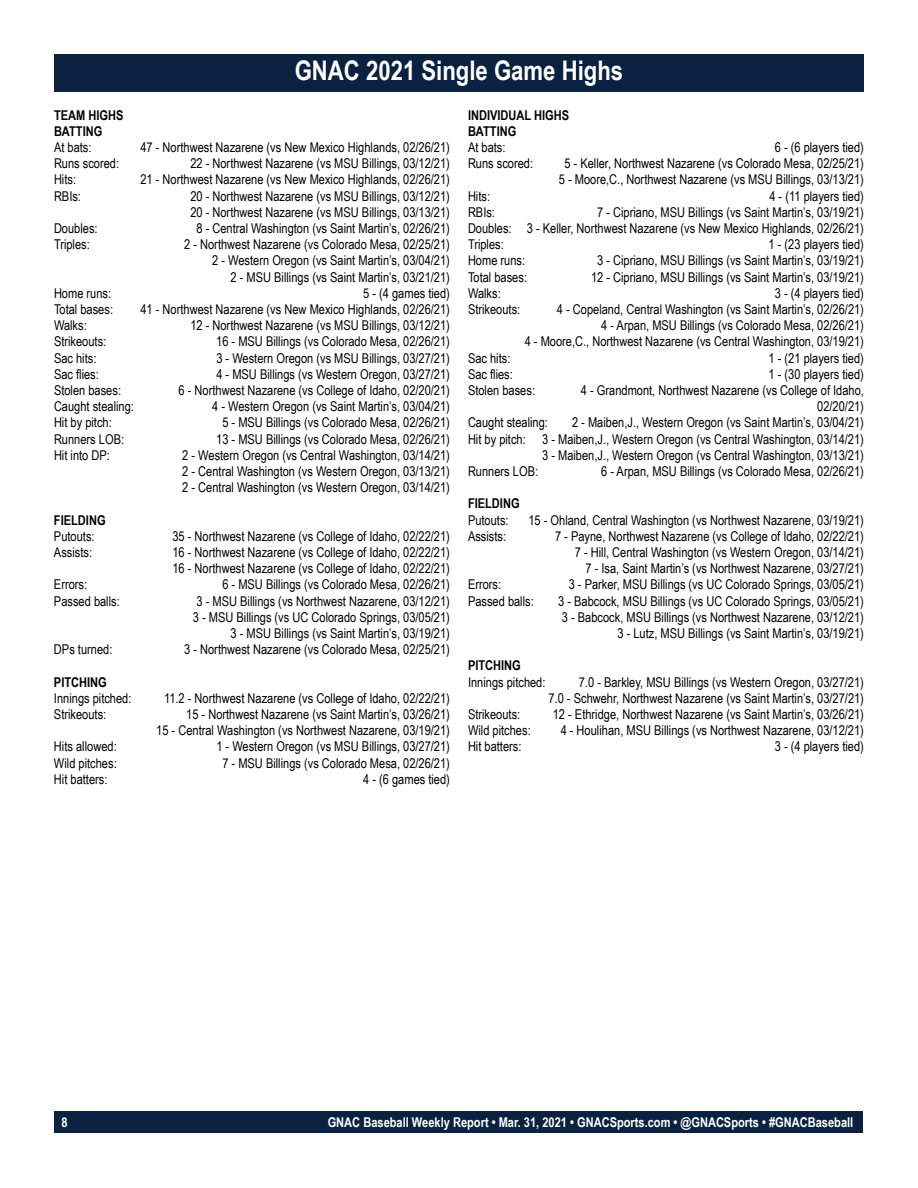
<style>
.page{position:relative;width:918px;height:1188px;background:#fff}
.page>*{position:absolute;margin:0;border:0;box-sizing:border-box;transform-origin:0 0}
.t1{font:700 27px "Arial Narrow";color:#fff}
.t2{font:13.5px/16.2px "Arial Narrow";color:#000;text-align:right}
.t3{font:700 13.5px "Arial Narrow";color:#fff}
.t4{font:700 13.5px/16.2px "Arial Narrow";color:#000}
</style>
<div class="page">
<div style="left:55px;top:1111px;width:808px;height:22px;background:#0a2240"></div>
<div style="left:54px;top:54px;width:810px;height:38px;background:#0a2240"></div>
<h1 class="t1" style="left:295px;top:50px;width:330px">GNAC 2021 Single Game Highs</h1>
<p class="t4" style="left:54px;top:106px;width:71px">TEAM HIGHS<br>BATTING</p>
<p class="t2" style="left:54px;top:139px;width:39px">At bats:</p>
<p class="t2" style="left:141px;top:139px;width:311px">47 - Northwest Nazarene (vs New Mexico Highlands, 02/26/21)</p>
<p class="t2" style="left:54px;top:155px;width:67px">Runs scored:</p>
<p class="t2" style="left:190px;top:155px;width:261px">22 - Northwest Nazarene (vs MSU Billings, 03/12/21)</p>
<p class="t2" style="left:54px;top:171px;width:24px">Hits:</p>
<p class="t2" style="left:141px;top:171px;width:311px">21 - Northwest Nazarene (vs New Mexico Highlands, 02/26/21)</p>
<p class="t2" style="left:54px;top:187px;width:29px">RBIs:</p>
<p class="t2" style="left:190px;top:187px;width:261px;text-align:left">20 - Northwest Nazarene (vs MSU Billings, 03/12/21)<br>20 - Northwest Nazarene (vs MSU Billings, 03/13/21)</p>
<p class="t2" style="left:54px;top:220px;width:45px">Doubles:</p>
<p class="t2" style="left:196px;top:220px;width:255px">8 - Central Washington (vs Saint Martin’s, 02/26/21)</p>
<p class="t2" style="left:54px;top:236px;width:37px">Triples:</p>
<p class="t2" style="left:184px;top:236px;width:267px">2 - Northwest Nazarene (vs Colorado Mesa, 02/25/21)<br>2 - Western Oregon (vs Saint Martin’s, 03/04/21)<br>2 - MSU Billings (vs Saint Martin’s, 03/21/21)</p>
<p class="t2" style="left:54px;top:284px;width:59px">Home runs:</p>
<p class="t2" style="left:363px;top:284px;width:88px">5 - (4 games tied)</p>
<p class="t2" style="left:54px;top:301px;width:61px">Total bases:</p>
<p class="t2" style="left:141px;top:301px;width:311px">41 - Northwest Nazarene (vs New Mexico Highlands, 02/26/21)</p>
<p class="t2" style="left:54px;top:317px;width:34px">Walks:</p>
<p class="t2" style="left:190px;top:317px;width:261px">12 - Northwest Nazarene (vs MSU Billings, 03/12/21)</p>
<p class="t2" style="left:54px;top:333px;width:54px">Strikeouts:</p>
<p class="t2" style="left:216px;top:333px;width:235px">16 - MSU Billings (vs Colorado Mesa, 02/26/21)</p>
<p class="t2" style="left:54px;top:349px;width:44px">Sac hits:</p>
<p class="t2" style="left:216px;top:349px;width:235px">3 - Western Oregon (vs MSU Billings, 03/27/21)</p>
<p class="t2" style="left:54px;top:365px;width:46px">Sac flies:</p>
<p class="t2" style="left:216px;top:365px;width:235px">4 - MSU Billings (vs Western Oregon, 03/27/21)</p>
<p class="t2" style="left:54px;top:382px;width:69px">Stolen bases:</p>
<p class="t2" style="left:179px;top:382px;width:273px">6 - Northwest Nazarene (vs College of Idaho, 02/20/21)</p>
<p class="t2" style="left:54px;top:398px;width:82px">Caught stealing:</p>
<p class="t2" style="left:212px;top:398px;width:239px">4 - Western Oregon (vs Saint Martin’s, 03/04/21)</p>
<p class="t2" style="left:54px;top:414px;width:59px">Hit by pitch:</p>
<p class="t2" style="left:222px;top:414px;width:229px">5 - MSU Billings (vs Colorado Mesa, 02/26/21)</p>
<p class="t2" style="left:54px;top:430px;width:72px">Runners LOB:</p>
<p class="t2" style="left:216px;top:430px;width:235px">13 - MSU Billings (vs Colorado Mesa, 02/26/21)</p>
<p class="t2" style="left:54px;top:446px;width:57px">Hit into DP:</p>
<p class="t2" style="left:182px;top:446px;width:269px;text-align:justify">2 - Western Oregon (vs Central Washington, 03/14/21)<br>2 - Central Washington (vs Western Oregon, 03/13/21)<br>2 - Central Washington (vs Western Oregon, 03/14/21)</p>
<p class="t4" style="left:54px;top:511px;width:53px">FIELDING</p>
<p class="t2" style="left:54px;top:527px;width:42px">Putouts:</p>
<p class="t2" style="left:172px;top:527px;width:279px">35 - Northwest Nazarene (vs College of Idaho, 02/22/21)</p>
<p class="t2" style="left:54px;top:544px;width:40px">Assists:</p>
<p class="t2" style="left:172px;top:544px;width:279px;text-align:left">16 - Northwest Nazarene (vs College of Idaho, 02/22/21)<br>16 - Northwest Nazarene (vs College of Idaho, 02/22/21)</p>
<p class="t2" style="left:54px;top:576px;width:35px">Errors:</p>
<p class="t2" style="left:222px;top:576px;width:229px">6 - MSU Billings (vs Colorado Mesa, 02/26/21)</p>
<p class="t2" style="left:54px;top:592px;width:67px">Passed balls:</p>
<p class="t2" style="left:193px;top:592px;width:259px">3 - MSU Billings (vs Northwest Nazarene, 03/12/21)<br>3 - MSU Billings (vs UC Colorado Springs, 03/05/21)<br>3 - MSU Billings (vs Saint Martin’s, 03/19/21)</p>
<p class="t2" style="left:54px;top:641px;width:60px">DPs turned:</p>
<p class="t2" style="left:184px;top:641px;width:267px">3 - Northwest Nazarene (vs Colorado Mesa, 02/25/21)</p>
<p class="t4" style="left:54px;top:673px;width:54px">PITCHING</p>
<p class="t2" style="left:54px;top:689px;width:79px">Innings pitched:</p>
<p class="t2" style="left:164px;top:689px;width:287px">11.2 - Northwest Nazarene (vs College of Idaho, 02/22/21)</p>
<p class="t2" style="left:54px;top:706px;width:54px">Strikeouts:</p>
<p class="t2" style="left:156px;top:706px;width:295px">15 - Northwest Nazarene (vs Saint Martin’s, 03/26/21)<br>15 - Central Washington (vs Northwest Nazarene, 03/19/21)</p>
<p class="t2" style="left:54px;top:738px;width:64px">Hits allowed:</p>
<p class="t2" style="left:216px;top:738px;width:235px">1 - Western Oregon (vs MSU Billings, 03/27/21)</p>
<p class="t2" style="left:54px;top:754px;width:64px">Wild pitches:</p>
<p class="t2" style="left:222px;top:754px;width:229px">7 - MSU Billings (vs Colorado Mesa, 02/26/21)</p>
<p class="t2" style="left:54px;top:770px;width:55px">Hit batters:</p>
<p class="t2" style="left:363px;top:770px;width:88px">4 - (6 games tied)</p>
<p class="t4" style="left:468px;top:106px;width:103px">INDIVIDUAL HIGHS<br>BATTING</p>
<p class="t2" style="left:468px;top:139px;width:39px">At bats:</p>
<p class="t2" style="left:775px;top:139px;width:91px">6 - (6 players tied)</p>
<p class="t2" style="left:468px;top:155px;width:67px">Runs scored:</p>
<p class="t2" style="left:559px;top:155px;width:307px;text-align:center">5 - Keller, Northwest Nazarene (vs Colorado Mesa, 02/25/21)<br>5 - Moore,C., Northwest Nazarene (vs MSU Billings, 03/13/21)</p>
<p class="t2" style="left:468px;top:187px;width:24px">Hits:</p>
<p class="t2" style="left:769px;top:187px;width:96px">4 - (11 players tied)</p>
<p class="t2" style="left:468px;top:203px;width:29px">RBIs:</p>
<p class="t2" style="left:468px;top:203px;width:397px;text-align:justify;text-indent:129px">7 - Cipriano, MSU Billings (vs Saint Martin’s, 03/19/21)<br>Doubles: 3 - Keller, Northwest Nazarene (vs New Mexico Highlands, 02/26/21)<br>Triples:</p>
<p class="t2" style="left:769px;top:236px;width:97px">1 - (23 players tied)</p>
<p class="t2" style="left:468px;top:252px;width:59px">Home runs:</p>
<p class="t2" style="left:597px;top:252px;width:268px">3 - Cipriano, MSU Billings (vs Saint Martin’s, 03/19/21)</p>
<p class="t2" style="left:468px;top:268px;width:61px">Total bases:</p>
<p class="t2" style="left:591px;top:268px;width:274px">12 - Cipriano, MSU Billings (vs Saint Martin’s, 03/19/21)</p>
<p class="t2" style="left:468px;top:284px;width:34px">Walks:</p>
<p class="t2" style="left:775px;top:284px;width:91px">3 - (4 players tied)</p>
<p class="t2" style="left:468px;top:301px;width:54px">Strikeouts:</p>
<p class="t2" style="left:525px;top:301px;width:341px">4 - Copeland, Central Washington (vs Saint Martin’s, 02/26/21)<br>4 - Arpan, MSU Billings (vs Colorado Mesa, 02/26/21)<br>4 - Moore,C., Northwest Nazarene (vs Central Washington, 03/19/21)</p>
<p class="t2" style="left:468px;top:349px;width:44px">Sac hits:</p>
<p class="t2" style="left:769px;top:349px;width:97px">1 - (21 players tied)</p>
<p class="t2" style="left:468px;top:365px;width:46px">Sac flies:</p>
<p class="t2" style="left:769px;top:365px;width:97px">1 - (30 players tied)</p>
<p class="t2" style="left:468px;top:382px;width:69px">Stolen bases:</p>
<p class="t2" style="left:581px;top:382px;width:285px">4 - Grandmont, Northwest Nazarene (vs College of Idaho,<br>02/20/21)</p>
<p class="t2" style="left:468px;top:414px;width:82px">Caught stealing:</p>
<p class="t2" style="left:572px;top:414px;width:293px">2 - Maiben,J., Western Oregon (vs Saint Martin’s, 03/04/21)</p>
<p class="t2" style="left:468px;top:430px;width:397px">Hit by pitch: 3 - Maiben,J., Western Oregon (vs Central Washington, 03/14/21)</p>
<p class="t2" style="left:542px;top:446px;width:323px">3 - Maiben,J., Western Oregon (vs Central Washington, 03/13/21)</p>
<p class="t2" style="left:468px;top:463px;width:72px">Runners LOB:</p>
<p class="t2" style="left:601px;top:463px;width:264px">6 - Arpan, MSU Billings (vs Colorado Mesa, 02/26/21)</p>
<p class="t4" style="left:468px;top:495px;width:53px">FIELDING</p>
<p class="t2" style="left:468px;top:511px;width:42px">Putouts:</p>
<p class="t2" style="left:528px;top:511px;width:337px">15 - Ohland, Central Washington (vs Northwest Nazarene, 03/19/21)</p>
<p class="t2" style="left:468px;top:527px;width:40px">Assists:</p>
<p class="t2" style="left:555px;top:527px;width:310px">7 - Payne, Northwest Nazarene (vs College of Idaho, 02/22/21)<br>7 - Hill, Central Washington (vs Western Oregon, 03/14/21)<br>7 - Isa, Saint Martin’s (vs Northwest Nazarene, 03/27/21)</p>
<p class="t2" style="left:468px;top:576px;width:35px">Errors:</p>
<p class="t2" style="left:569px;top:576px;width:297px">3 - Parker, MSU Billings (vs UC Colorado Springs, 03/05/21)</p>
<p class="t2" style="left:468px;top:592px;width:67px">Passed balls:</p>
<p class="t2" style="left:558px;top:592px;width:307px">3 - Babcock, MSU Billings (vs UC Colorado Springs, 03/05/21)<br>3 - Babcock, MSU Billings (vs Northwest Nazarene, 03/12/21)<br>3 - Lutz, MSU Billings (vs Saint Martin’s, 03/19/21)</p>
<p class="t4" style="left:468px;top:657px;width:54px">PITCHING</p>
<p class="t2" style="left:468px;top:673px;width:79px">Innings pitched:</p>
<p class="t2" style="left:549px;top:673px;width:317px">7.0 - Barkley, MSU Billings (vs Western Oregon, 03/27/21)<br>7.0 - Schwehr, Northwest Nazarene (vs Saint Martin’s, 03/27/21)</p>
<p class="t2" style="left:468px;top:706px;width:54px">Strikeouts:</p>
<p class="t2" style="left:553px;top:706px;width:313px">12 - Ethridge, Northwest Nazarene (vs Saint Martin’s, 03/26/21)</p>
<p class="t2" style="left:468px;top:722px;width:64px">Wild pitches:</p>
<p class="t2" style="left:561px;top:722px;width:305px">4 - Houlihan, MSU Billings (vs Northwest Nazarene, 03/12/21)</p>
<p class="t2" style="left:468px;top:738px;width:55px">Hit batters:</p>
<p class="t2" style="left:775px;top:738px;width:91px">3 - (4 players tied)</p>
<p class="t3" style="left:61px;top:1112px;width:8px">8</p>
<p class="t3" style="left:328px;top:1112px;width:527px">GNAC Baseball Weekly Report • Mar. 31, 2021 • GNACSports.com • @GNACSports • #GNACBaseball</p>
</div>
